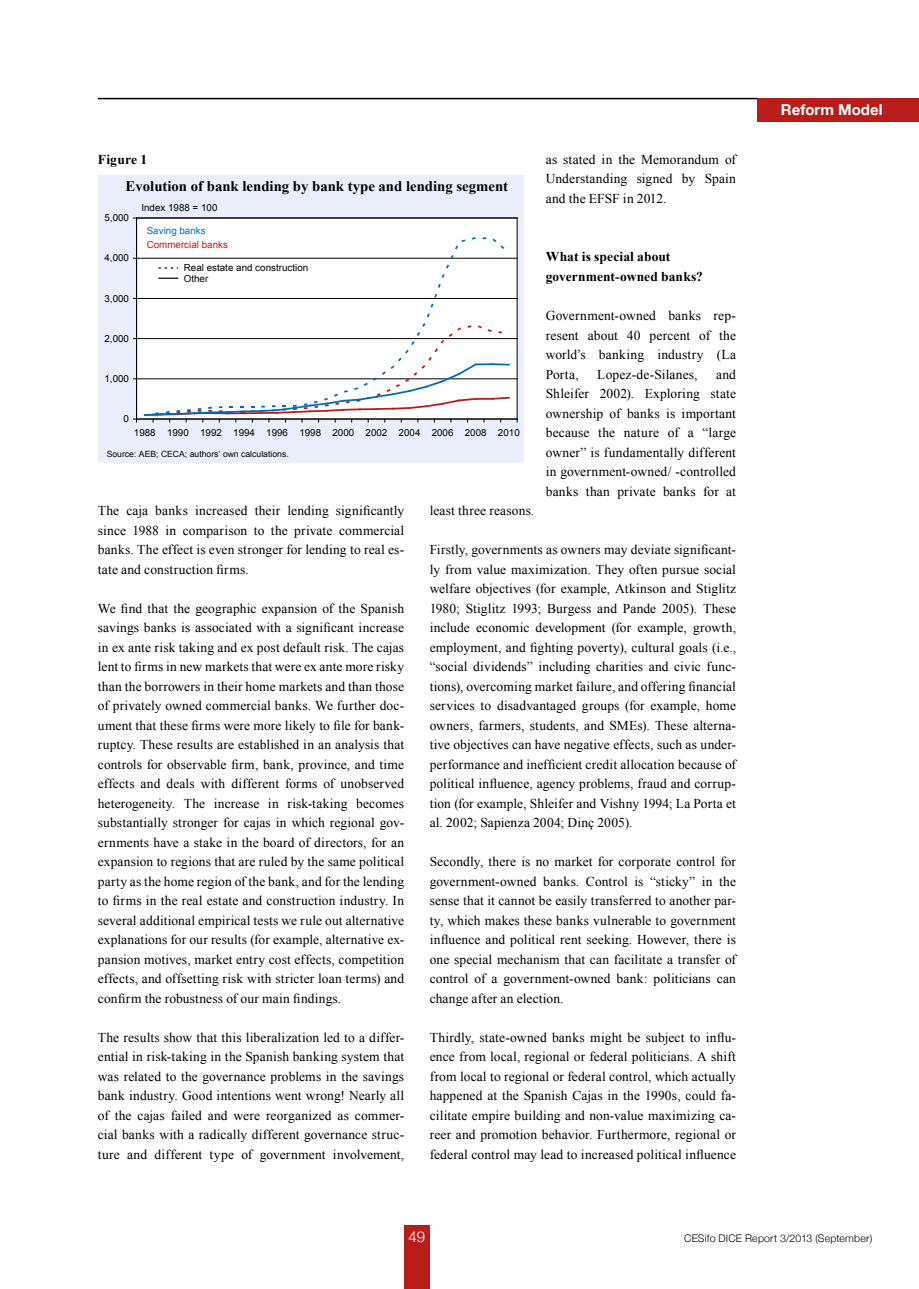
<style>
.page{position:relative;width:919px;height:1289px;background:#fff}
.page>*{position:absolute;margin:0;border:0;box-sizing:border-box;transform-origin:0 0}
.t1{font:700 15px "Helvetica Neue";color:#fff}
.t2{font:300 15px "Helvetica Neue";color:#fff}
.t3{font:700 14.55px "Times New Roman";color:#030304}
.t4{font:13.5px/19.5px "Times New Roman";letter-spacing:.01em;color:#000;text-align:justify}
.t5{font:700 13.5px/19.5px "Times New Roman";letter-spacing:.01em;color:#000}
.t6{font:300 10.5px "Helvetica Neue";letter-spacing:.02em;color:#000}
.t7{font:9.75px/11.7px "Arial";color:#030304}
.t8{font:9.75px "Arial";color:#b81c1b}
.t9{font:9.75px "Arial";color:#006eb7}
.t10{font:8.55px "Arial";color:#030304}
</style>
<div class="page">
<hr style="left:98px;top:98px;width:659px;height:1px;background:#000">
<div style="left:757px;top:98px;width:161px;height:23px;background:#b81c1b"></div>
<div style="left:404px;top:1225px;width:25px;height:63px;background:#b81c1b"></div>
<div style="left:98px;top:175px;width:425px;height:287px;background:#e9eef9"></div>
<div style="left:136px;top:218px;width:381px;height:201px;background:#fff"></div>
<hr style="left:136px;top:378px;width:381px;height:1px;background:#030304">
<hr style="left:136px;top:338px;width:381px;height:1px;background:#030304">
<hr style="left:136px;top:298px;width:381px;height:1px;background:#030304">
<hr style="left:136px;top:258px;width:381px;height:1px;background:#030304">
<hr style="left:136px;top:218px;width:381px;height:1px;background:#030304">
<hr style="left:517px;top:218px;width:1px;height:201px;background:#030304">
<hr style="left:136px;top:218px;width:1px;height:201px;background:#030304">
<hr style="left:136px;top:419px;width:381px;height:1px;background:#030304">
<svg style="left:430px;top:294px;width:7px;height:13px"></svg>
<svg style="left:446px;top:255px;width:7px;height:13px"></svg>
<svg style="left:455px;top:239px;width:10px;height:10px"></svg>
<svg style="left:492px;top:238px;width:12px;height:11px"></svg>
<svg style="left:143px;top:323px;width:367px;height:99px"></svg>
<hr style="left:158px;top:277px;width:20px;height:2px;background:#030304">
<svg style="left:158px;top:267px;width:20px;height:1px"></svg>
<p class="t5" style="left:98px;top:149px;width:51px">Figure 1</p>
<p class="t3" style="left:126px;top:176px;width:384px">Evolution of bank lending by bank type and lending segment</p>
<p class="t7" style="left:141px;top:202px;width:78px">Index 1988 = 100</p>
<p class="t7" style="left:104px;top:212px;width:26px">5,000</p>
<p class="t7" style="left:104px;top:252px;width:26px">4,000</p>
<p class="t7" style="left:104px;top:292px;width:26px">3,000</p>
<p class="t7" style="left:104px;top:332px;width:26px">2,000</p>
<p class="t7" style="left:104px;top:373px;width:26px">1,000</p>
<p class="t7" style="left:124px;top:413px;width:7px">0</p>
<p class="t9" style="left:147px;top:224px;width:60px">Saving banks</p>
<p class="t7" style="left:184px;top:261px;width:126px">Real estate and construction<br>Other</p>
<p class="t8" style="left:147px;top:238px;width:83px">Commercial banks</p>
<p class="t7" style="left:134px;top:427px;width:387px">1988 1990 1992 1994 1996 1998 2000 2002 2004 2006 2008 2010</p>
<p class="t10" style="left:107px;top:448px;width:183px">Source: AEB; CECA; authors’ own calculations.</p>
<p class="t4" style="left:545px;top:149px;width:192px">as stated in the Memorandum of Understanding signed by Spain and the EFSF in 2012.</p>
<p class="t5" style="left:545px;top:247px;width:158px">What is special about government-owned banks?</p>
<p class="t4" style="left:545px;top:305px;width:192px">Government-owned banks rep&shy;resent about 40 percent of the world’s banking industry (La Porta,</p>
<p class="t4" style="left:545px;top:364px;width:192px;text-indent:170px">and Shleifer 2002). Exploring state ownership of banks is important because the nature of a “large owner” is fundamentally different in government-owned/ -controlled banks than private banks for at</p>
<p class="t4" style="left:597px;top:364px;width:102px">Lopez-de-Silanes,</p>
<p class="t4" style="left:98px;top:501px;width:308px">The caja banks increased their lending significantly since 1988 in comparison to the private commercial banks. The effect is even stronger for lending to real es&shy;tate and construction firms.</p>
<p class="t4" style="left:98px;top:598px;width:308px">We find that the geographic expansion of the Spanish savings banks is associated with a significant increase in ex ante risk taking and ex post default risk. The cajas lent to firms in new markets that were ex ante more risky than the borrowers in their home markets and than those of privately owned commercial banks. We further doc&shy;ument that these firms were more likely to file for bank&shy;ruptcy. These results are established in an analysis that controls for observable firm, bank, province, and time effects and deals with different forms of unobserved heterogeneity. The increase in risk-taking becomes substantially stronger for cajas in which regional gov&shy;ernments have a stake in the board of directors, for an expansion to regions that are ruled by the same political party as the home region of the bank, and for the lending to firms in the real estate and construction industry. In several additional empirical tests we rule out alternative explanations for our results (for example, alternative ex&shy;pansion motives, market entry cost effects, competition effects, and offsetting risk with stricter loan terms) and confirm the robustness of our main findings.</p>
<p class="t4" style="left:98px;top:1027px;width:308px">The results show that this liberalization led to a differ&shy;ential in risk-taking in the Spanish banking system that was related to the governance problems in the savings bank industry. Good intentions went wrong! Nearly all of the cajas failed and were reorganized as commer&shy;cial banks with a radically different governance struc&shy;ture and different type of government involvement,</p>
<p class="t4" style="left:429px;top:500px;width:106px">least three reasons.</p>
<p class="t4" style="left:429px;top:539px;width:308px">Firstly, governments as owners may deviate significant&shy;ly from value maximization. They often pursue social welfare objectives (for example, Atkinson and Stiglitz 1980; Stiglitz 1993; Burgess and Pande 2005). These include economic development (for example, growth, employment, and fighting poverty), cultural goals (i.e., “social dividends” including charities and civic func&shy;tions), overcoming market failure, and offering financial services to disadvantaged groups (for example, home owners, farmers, students, and SMEs). These alterna&shy;tive objectives can have negative effects, such as under&shy;performance and inefficient credit allocation because of political influence, agency problems, fraud and corrup&shy;tion (for example, Shleifer and Vishny 1994; La Porta et al. 2002; Sapienza 2004; Dinç 2005).</p>
<p class="t4" style="left:429px;top:851px;width:308px">Secondly, there is no market for corporate control for government-owned banks. Control is “sticky” in the sense that it cannot be easily transferred to another par&shy;ty, which makes these banks vulnerable to government influence and political rent seeking. However, there is one special mechanism that can facilitate a transfer of control of a government-owned bank: politicians can change after an election.</p>
<p class="t4" style="left:429px;top:1027px;width:308px">Thirdly, state-owned banks might be subject to influ&shy;ence from local, regional or federal politicians. A shift from local to regional or federal control, which actually happened at the Spanish Cajas in the 1990s, could fa&shy;cilitate empire building and non-value maximizing ca&shy;reer and promotion behavior. Furthermore, regional or federal control may lead to increased political influence</p>
<p class="t1" style="left:780px;top:100px;width:103px">Reform Model</p>
<p class="t2" style="left:408px;top:1227px;width:18px">49</p>
<p class="t6" style="left:684px;top:1231px;width:189px">CESifo DICE Report 3/2013 (September)</p>
</div>
